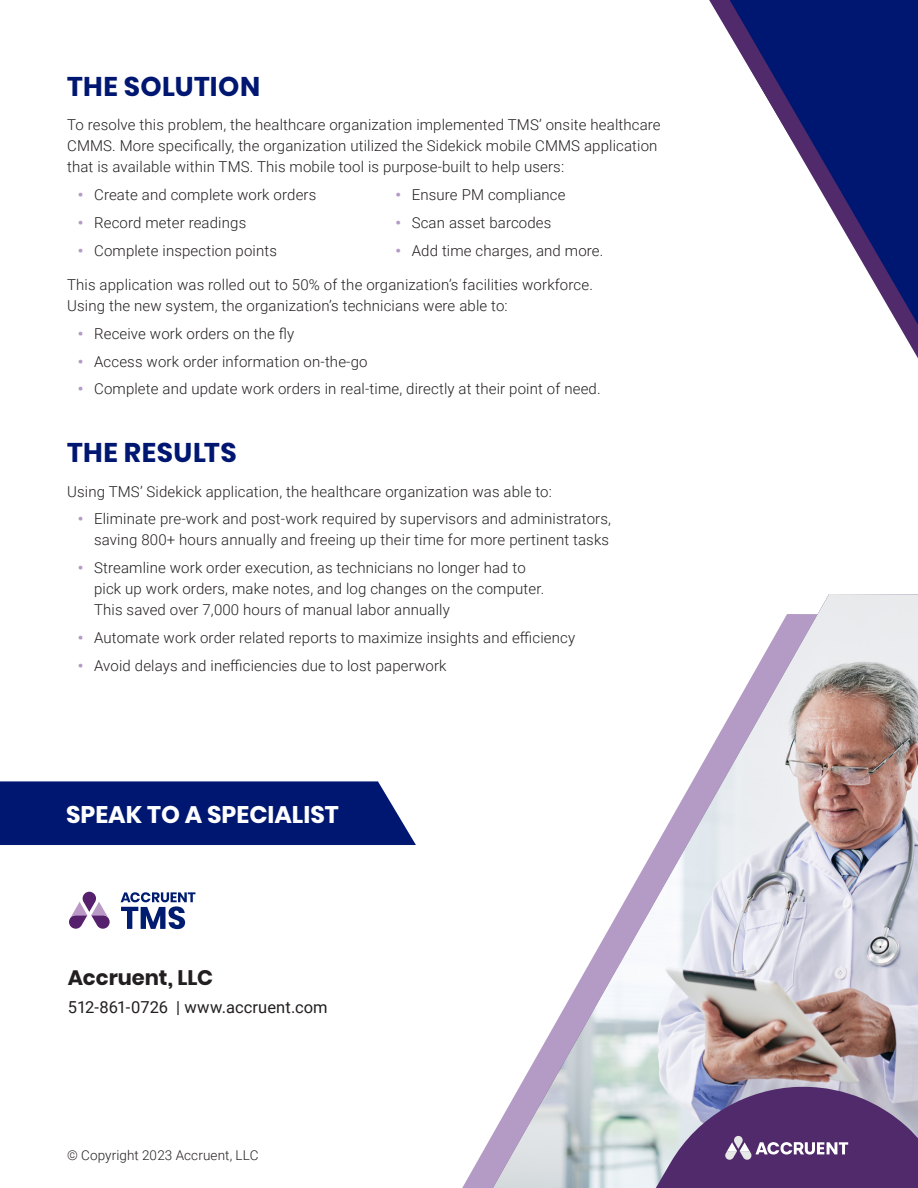
<style>
.page{position:relative;width:918px;height:1188px;background:#fff}
.page>*{position:absolute;margin:0;border:0;box-sizing:border-box;transform-origin:0 0}
.Heading1{font:700 27px "Poppins";letter-spacing:.02em;color:#001771}
.t1{font:700 24px "Poppins";color:#fff}
.Paragraph_Style_4{font:700 21px "Poppins";color:#231f20}
.Paragraph_Style_4-2{font:16.5px "Roboto";letter-spacing:.005em;color:#231f20}
.Data_Insights_Body_Bullets{font:300 15px/21px "Roboto";letter-spacing:.01em;color:#231f20}
.Footer_Copyrite{font:300 13.5px "Roboto";letter-spacing:.01em;color:#231f20}
.s1{font-weight:900;color:#b49bc5}
</style>
<div class="page">
<img style="left:493px;top:594px;width:425px;height:594px">
<svg style="left:537px;top:1087px;width:381px;height:101px;background:#8c7ca0"></svg>
<div style="left:0;top:781px;width:416px;height:64px;background:#001771"></div>
<svg style="left:898px;top:325px;width:20px;height:33px"></svg>
<svg style="left:709px;top:0;width:21px;height:35px"></svg>
<svg style="left:69px;top:892px;width:41px;height:37px"></svg>
<svg style="left:121px;top:892px;width:74px;height:37px"></svg>
<svg style="left:730px;top:0;width:188px;height:325px"></svg>
<p class="Heading1" style="left:67px;top:71px;width:195px">THE SOLUTION</p>
<p class="Data_Insights_Body_Bullets" style="left:67px;top:114px;width:595px">To resolve this problem, the healthcare organization implemented TMS’ onsite healthcare<br>CMMS. More specifically, the organization utilized the Sidekick mobile CMMS application that is available within TMS. This mobile tool is purpose-built to help users:</p>
<p class="Data_Insights_Body_Bullets" style="left:78px;top:184px;width:240px"><span class="s1">•</span> Create and complete work orders</p>
<p class="Data_Insights_Body_Bullets" style="left:78px;top:211px;width:170px"><span class="s1">•</span> Record meter readings</p>
<p class="Data_Insights_Body_Bullets" style="left:78px;top:239px;width:201px"><span class="s1">•</span> Complete inspection points</p>
<p class="Data_Insights_Body_Bullets" style="left:67px;top:274px;width:527px">This application was rolled out to 50% of the organization’s facilities workforce.<br>Using the new system, the organization’s technicians were able to:</p>
<p class="Data_Insights_Body_Bullets" style="left:78px;top:322px;width:218px"><span class="s1">•</span> Receive work orders on the fly</p>
<p class="Data_Insights_Body_Bullets" style="left:78px;top:350px;width:291px"><span class="s1">•</span> Access work order information on-the-go</p>
<p class="Data_Insights_Body_Bullets" style="left:78px;top:378px;width:524px"><span class="s1">•</span> Complete and update work orders in real-time, directly at their point of need.</p>
<p class="Data_Insights_Body_Bullets" style="left:396px;top:184px;width:172px"><span class="s1">•</span> Ensure PM compliance</p>
<p class="Data_Insights_Body_Bullets" style="left:396px;top:211px;width:157px"><span class="s1">•</span> Scan asset barcodes</p>
<p class="Data_Insights_Body_Bullets" style="left:396px;top:239px;width:209px"><span class="s1">•</span> Add time charges, and more.</p>
<p class="Heading1" style="left:67px;top:437px;width:171px">THE RESULTS</p>
<p class="Data_Insights_Body_Bullets" style="left:67px;top:480px;width:486px">Using TMS’ Sidekick application, the healthcare organization was able to:</p>
<p class="Data_Insights_Body_Bullets" style="left:78px;top:508px;width:535px;text-align:right"><span class="s1">•</span> Eliminate pre-work and post-work required by supervisors and administrators, saving 800+ hours annually and freeing up their time for more pertinent tasks</p>
<p class="Data_Insights_Body_Bullets" style="left:94px;top:557px;width:452px;text-indent:-16px"><span class="s1">•</span> Streamline work order execution, as technicians no longer had to pick up work orders, make notes, and log changes on the computer.<br>This saved over 7,000 hours of manual labor annually</p>
<p class="Data_Insights_Body_Bullets" style="left:78px;top:627px;width:499px"><span class="s1">•</span> Automate work order related reports to maximize insights and efficiency</p>
<p class="Data_Insights_Body_Bullets" style="left:78px;top:654px;width:370px"><span class="s1">•</span> Avoid delays and inefficiencies due to lost paperwork</p>
<p class="t1" style="left:66px;top:801px;width:274px">SPEAK TO A SPECIALIST</p>
<p class="Paragraph_Style_4" style="left:68px;top:966px;width:147px">Accruent, LLC</p>
<p class="Paragraph_Style_4-2" style="left:68px;top:996px;width:261px">512-861-0726 | www.accruent.com</p>
<p class="Footer_Copyrite" style="left:67px;top:1146px;width:193px">© Copyright 2023 Accruent, LLC</p>
</div>
